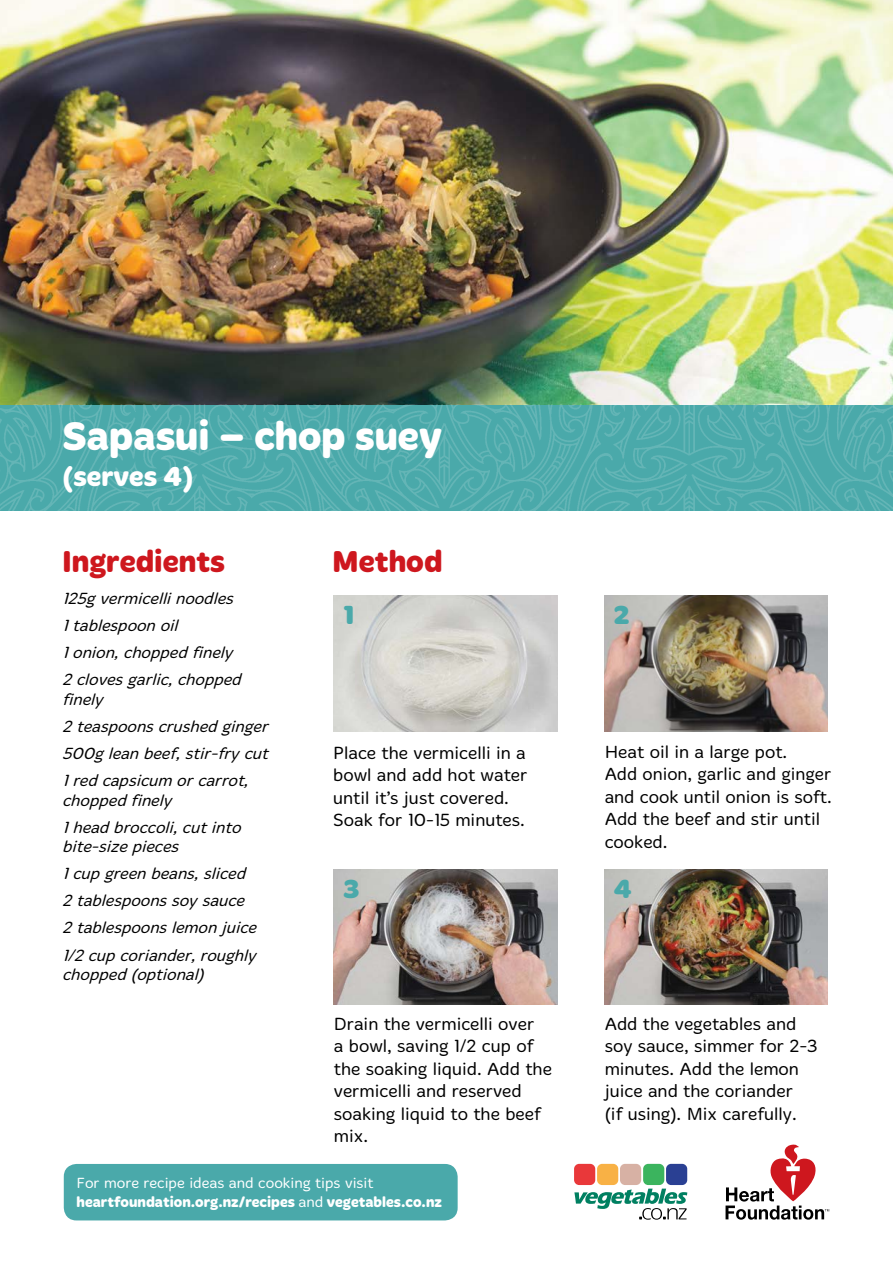
<style>
.page{position:relative;width:893px;height:1263px;background:#fff}
.page>*{position:absolute;margin:0;border:0;box-sizing:border-box;transform-origin:0 0}
.t1{font:700 40.95px "Merge";color:#fff}
.t2{font:700 31.05px "Merge";color:#ce171e}
.t3{font:700 28.05px "Merge";color:#fff}
.t4{font:700 27px "Merge";color:#4aa9aa}
.t5{font:300 18px/22.5px "Merge";color:#000}
.t6{font:italic 300 16.5px/27.2px "Merge";color:#000}
.t7{font:700 15px/19.5px "Merge";color:#fff}
.s1{font-weight:300}
</style>
<div class="page">
<img style="left:0;top:0;width:893px;height:405px">
<img style="left:334px;top:869px;width:223px;height:136px">
<img style="left:605px;top:869px;width:223px;height:136px">
<img style="left:605px;top:596px;width:223px;height:135px">
<img style="left:334px;top:595px;width:223px;height:136px">
<img style="left:0;top:405px;width:893px;height:106px">
<div style="left:64px;top:1164px;width:394px;height:56px;background:#4aa9aa;border-radius:13px"></div>
<svg style="left:725px;top:1144px;width:104px;height:76px"></svg>
<div style="left:666px;top:1164px;width:21px;height:21px;background:#2a4093;border-radius:5px"></div>
<div style="left:643px;top:1164px;width:21px;height:21px;background:#3bb45e;border-radius:5px"></div>
<div style="left:620px;top:1164px;width:21px;height:21px;background:#d7b1a4;border-radius:5px"></div>
<div style="left:597px;top:1164px;width:21px;height:21px;background:#f8b145;border-radius:5px"></div>
<div style="left:574px;top:1164px;width:21px;height:21px;background:#e9383a;border-radius:5px"></div>
<svg style="left:574px;top:1188px;width:113px;height:32px"></svg>
<h1 class="t1" style="left:62px;top:413px;width:381px">Sapasui – chop suey</h1>
<h3 class="t3" style="left:62px;top:460px;width:132px">(serves 4)</h3>
<h2 class="t2" style="left:62px;top:543px;width:164px">Ingredients</h2>
<p class="t6" style="left:62px;top:585px;width:185px">125gvermicellinoodles<br>1tablespoonoil<br>1onion,choppedfinely<br>2clovesgarlic,chopped</p>
<p class="t6" style="left:62px;top:686px;width:212px">finely<br>2teaspoonscrushedginger<br>500gleanbeef,stir-frycut<br>1redcapsicum orcarrot,</p>
<p class="t6" style="left:62px;top:787px;width:185px">choppedfinely<br>1headbroccoli,cutinto</p>
<p class="t6" style="left:62px;top:833px;width:201px">bite-sizepieces<br>1cupgreenbeans,sliced<br>2tablespoonssoysauce<br>2tablespoonslemonjuice<br>1/2cupcoriander,roughly</p>
<p class="t6" style="left:62px;top:961px;width:148px">chopped(optional)</p>
<h2 class="t2" style="left:332px;top:543px;width:112px">Method</h2>
<h3 class="t4" style="left:343px;top:599px;width:13px">1</h3>
<h3 class="t4" style="left:614px;top:599px;width:17px">2</h3>
<p class="t5" style="left:333px;top:742px;width:196px">Place the vermicelli in a bowl and add hot water until it’s just covered.<br>Soak for 10-15 minutes.</p>
<p class="t5" style="left:605px;top:741px;width:229px">Heat oil in a large pot.<br>Add onion, garlic and ginger and cook until onion is soft.<br>Add the beef and stir until cooked.</p>
<h3 class="t4" style="left:343px;top:873px;width:18px">3</h3>
<h3 class="t4" style="left:614px;top:873px;width:20px">4</h3>
<p class="t5" style="left:334px;top:1013px;width:220px">Drain the vermicelli over<br>a bowl, saving 1/2 cup of the soaking liquid. Add the vermicelli and reserved soaking liquid to the beef mix.</p>
<p class="t5" style="left:605px;top:1013px;width:214px">Add the vegetables and soy sauce, simmer for 2-3 minutes. Add the lemon juice and the coriander<br>(if using). Mix carefully.</p>
<p class="t7" style="left:77px;top:1173px;width:367px"><span class="s1">For more recipe ideas and cooking tips visit </span>heartfoundation.org.nz/recipes <span class="s1">and</span> vegetables.co.nz</p>
</div>
